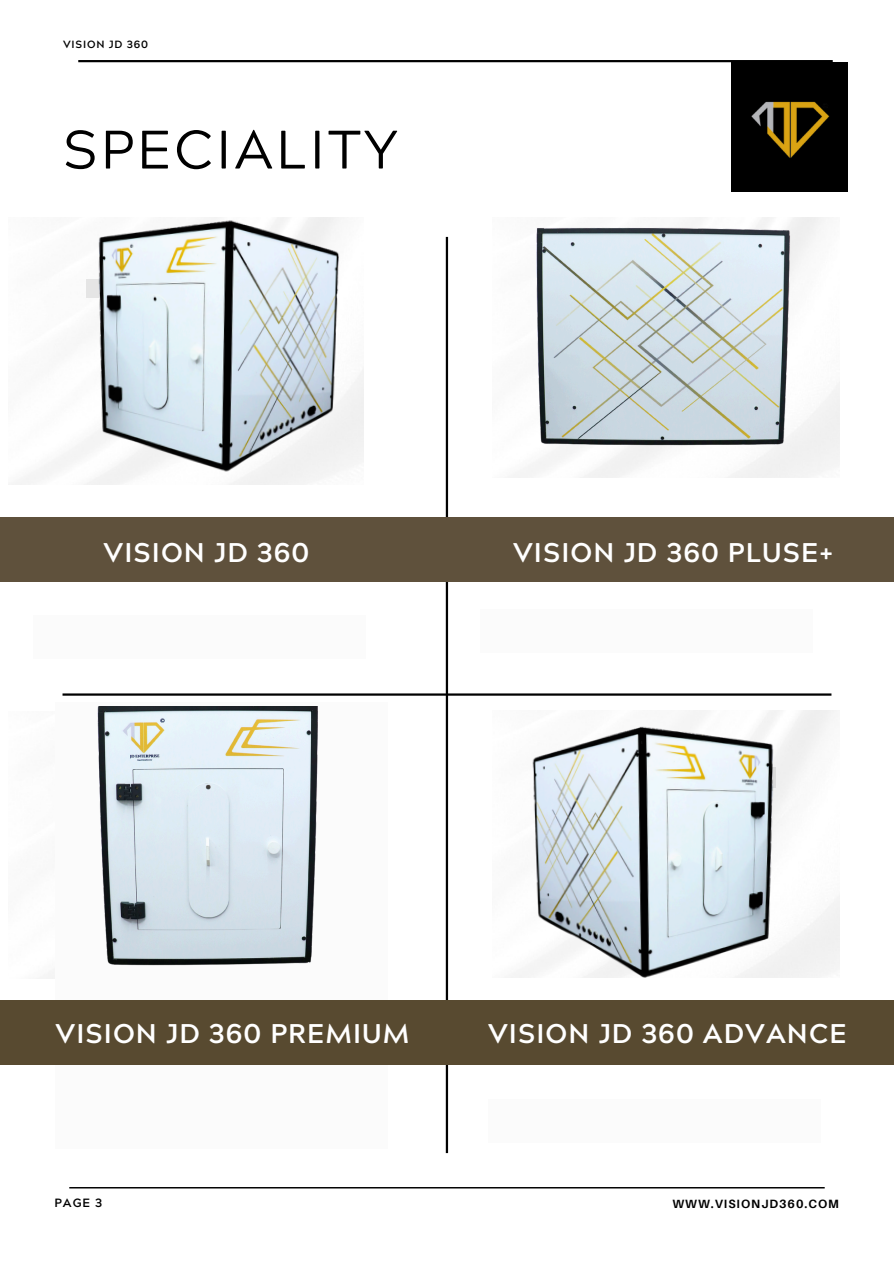
<style>
.page{position:relative;width:894px;height:1264px;background:#fff}
.page>*{position:absolute;margin:0;border:0;box-sizing:border-box;transform-origin:0 0}
.t1{font:54px "Acherus Grotesque";letter-spacing:.055em;color:#000}
.t2{font:700 27px "Acherus Grotesque";letter-spacing:.04em;color:#fff}
.t3{font:700 12px "Aileron";letter-spacing:.08em;color:#000}
.t4{font:700 12px "Acherus Grotesque";color:#000}
.t5{font:700 10.5px "Acherus Grotesque";letter-spacing:.08em;color:#000}
</style>
<div class="page">
<img style="left:69px;top:1187px;width:756px;height:1px">
<img style="left:78px;top:61px;width:755px;height:1px">
<img style="left:62px;top:236px;width:775px;height:918px">
<div style="left:731px;top:62px;width:116px;height:129px;background:#000"></div>
<img style="left:751px;top:101px;width:79px;height:57px">
<img style="left:15px;top:236px;width:70px;height:248px">
<img style="left:783px;top:710px;width:55px;height:267px">
<img style="left:85px;top:217px;width:293px;height:271px">
<img style="left:491px;top:217px;width:347px;height:260px">
<div style="left:55px;top:702px;width:332px;height:446px;background:#fbfbfb"></div>
<img style="left:97px;top:706px;width:221px;height:260px">
<img style="left:492px;top:688px;width:291px;height:306px">
<div style="left:488px;top:1099px;width:331px;height:43px;background:#fbfbfb"></div>
<div style="left:480px;top:609px;width:332px;height:43px;background:#fbfbfb"></div>
<div style="left:34px;top:614px;width:332px;height:44px;background:#fbfbfb"></div>
<div style="left:0;top:517px;width:893px;height:65px;background:#5f513c"></div>
<div style="left:0;top:999px;width:893px;height:65px;background:#584a30"></div>
<p class="t5" style="left:63px;top:40px;width:87px">VISION JD 360</p>
<p class="t1" style="left:63px;top:128px;width:336px">SPECIALITY</p>
<p class="t2" style="left:103px;top:542px;width:207px">VISION JD 360</p>
<p class="t2" style="left:513px;top:542px;width:321px">VISION JD 360 PLUSE+</p>
<p class="t2" style="left:55px;top:1023px;width:355px">VISION JD 360 PREMIUM</p>
<p class="t2" style="left:488px;top:1023px;width:360px">VISION JD 360 ADVANCE</p>
<h1 class="t4" style="left:55px;top:1197px;width:49px">PAGE 3</h1>
<p class="t3" style="left:672px;top:1196px;width:168px">WWW.VISIONJD360.COM</p>
</div>
